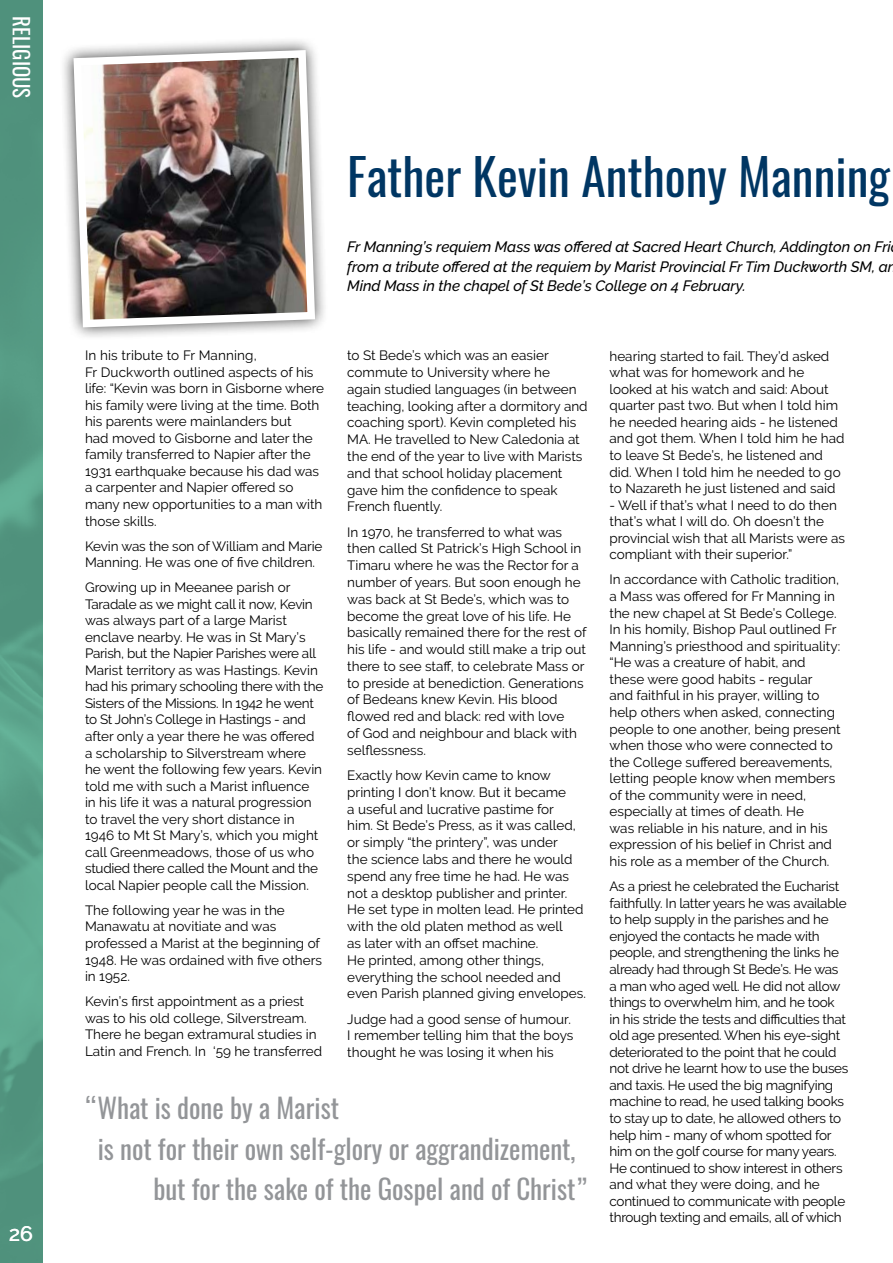
<style>
.page{position:relative;width:893px;height:1263px;background:#fff}
.page>*{position:absolute;margin:0;border:0;box-sizing:border-box;transform-origin:0 0}
.t1{font:49.5px "Oswald";color:#003663}
.t2{font:27px "Oswald";color:#939598}
.t3{font:21px "Oswald";color:#fff}
.t4{font:500 21px "Raleway";color:#fff}
.t5{font:italic 500 15px/19.5px "Raleway";letter-spacing:-.005em;color:#000}
.t6{font:13.5px/16.5px "Raleway";color:#000}
.t7{font:13.5px/16.5px "Raleway";letter-spacing:-.02em;color:#000}
</style>
<div class="page">
<img style="left:0;top:0;width:43px;height:1263px">
<div style="left:60px;top:36px;width:269px;height:305px;background:#000;opacity:.75"></div>
<img style="left:70px;top:46px;width:249px;height:285px">
<h3 class="t3" style="left:36px;top:16px;width:84px;rotate:90deg">Religious</h3>
<h3 class="t4" style="left:9px;top:1222px;width:25px">26</h3>
<h1 class="t1" style="left:347px;top:142px;width:545px">Father Kevin Anthony Manning</h1>
<p class="t5" style="left:347px;top:237px;width:550px">Fr Manning’s requiem Mass was offered at Sacred Heart Church, Addington on Fri from a tribute offered at the requiem by Marist Provincial Fr Tim Duckworth SM, an<br>Mind Mass in the chapel of St Bede’s College on 4 February.</p>
<p class="t6" style="left:85px;top:347px;width:241px">In his tribute to Fr Manning,<br>Fr Duckworth outlined aspects of his life: “Kevin was born in Gisborne where his family were living at the time. Both his parents were mainlanders but<br>had moved to Gisborne and later the family transferred to Napier after the 1931 earthquake because his dad was a carpenter and Napier offered so many new opportunities to a man with those skills.</p>
<p class="t6" style="left:85px;top:537px;width:239px">Kevin was the son of William and Marie<br>Manning. He was one of five children.</p>
<p class="t6" style="left:85px;top:579px;width:240px">Growing up in Meeanee parish or Taradale as we might call it now, Kevin was always part of a large Marist enclave nearby. He was in St Mary’s Parish, but the Napier Parishes were all Marist territory as was Hastings. Kevin had his primary schooling there with the Sisters of the Missions. In 1942 he went to St John’s College in Hastings - and after only a year there he was offered a scholarship to Silverstream where he went the following few years. Kevin told me with such a Marist influence in his life it was a natural progression to travel the very short distance in 1946 to Mt St Mary’s, which you might call Greenmeadows, those of us who studied there called the Mount and the local Napier people call the Mission.</p>
<p class="t6" style="left:85px;top:902px;width:238px">The following year he was in the<br>Manawatu at novitiate and was professed a Marist at the beginning of<br>1948. He was ordained with five others in 1952.</p>
<p class="t6" style="left:85px;top:993px;width:239px">Kevin’s first appointment as a priest was to his old college, Silverstream.<br>There he began extramural studies in Latin and French. In ‘59 he transferred</p>
<p class="t6" style="left:347px;top:347px;width:242px">to St Bede’s which was an easier commute to University where he<br>again studied languages (in between teaching, looking after a dormitory and coaching sport). Kevin completed his MA. He travelled to New Caledonia at the end of the year to live with Marists and that school holiday placement gave him the confidence to speak French fluently.</p>
<p class="t6" style="left:347px;top:523px;width:241px">In 1970, he transferred to what was then called St Patrick’s High School in Timaru where he was the Rector for a number of years. But soon enough he was back at St Bede’s, which was to become the great love of his life. He basically remained there for the rest of his life - and would still make a trip out there to see staff, to celebrate Mass or to preside at benediction. Generations of Bedeans knew Kevin. His blood flowed red and black: red with love<br>of God and neighbour and black with selflessness.</p>
<p class="t6" style="left:347px;top:767px;width:240px">Exactly how Kevin came to know printing I don’t know. But it became<br>a useful and lucrative pastime for<br>him. St Bede’s Press, as it was called, or simply “the printery”, was under<br>the science labs and there he would spend any free time he had. He was not a desktop publisher and printer.<br>He set type in molten lead. He printed with the old platen method as well<br>as later with an offset machine.<br>He printed, among other things, everything the school needed and even Parish planned giving envelopes.</p>
<p class="t6" style="left:347px;top:1010px;width:228px">Judge had a good sense of humour.<br>I remember telling him that the boys thought he was losing it when his</p>
<h2 class="t2" style="left:85px;top:1089px;width:256px">“What is done by a Marist</h2>
<h2 class="t2" style="left:98px;top:1130px;width:479px">is not for their own self-glory or aggrandizement,</h2>
<h2 class="t2" style="left:153px;top:1170px;width:436px">but for the sake of the Gospel and of Christ”</h2>
<p class="t6" style="left:609px;top:347px;width:237px">hearing started to fail. They’d asked what was for homework and he looked at his watch and said: About quarter past two. But when I told him he needed hearing aids - he listened and got them. When I told him he had to leave St Bede’s, he listened and did. When I told him he needed to go to Nazareth he just listened and said</p>
<p class="t6" style="left:609px;top:497px;width:237px">- Well if that’s what I need to do then that’s what I will do. Oh doesn’t the provincial wish that all Marists were as compliant with their superior.”</p>
<p class="t6" style="left:609px;top:571px;width:233px">In accordance with Catholic tradition, a Mass was offered for Fr Manning in the new chapel at St Bede’s College.<br>In his homily, Bishop Paul outlined Fr Manning’s priesthood and spirituality: “He was a creature of habit, and these were good habits - regular<br>and faithful in his prayer, willing to help others when asked, connecting people to one another, being present when those who were connected to the College suffered bereavements, letting people know when members of the community were in need, especially at times of death. He<br>was reliable in his nature, and in his expression of his belief in Christ and his role as a member of the Church.</p>
<p class="t7" style="left:609px;top:878px;width:241px">As a priest he celebrated the Eucharist faithfully. In latter years he was available to help supply in the parishes and he enjoyed the contacts he made with people, and strengthening the links he already had through St Bede’s. He was a man who aged well. He did not allow things to overwhelm him, and he took in his stride the tests and difficulties that old age presented. When his eye-sight deteriorated to the point that he could not drive he learnt how to use the buses and taxis. He used the big magnifying machine to read, he used talking books to stay up to date, he allowed others to help him - many of whom spotted for him on the golf course for many years.<br>He continued to show interest in others and what they were doing, and he continued to communicate with people through texting and emails, all of which</p>
</div>
